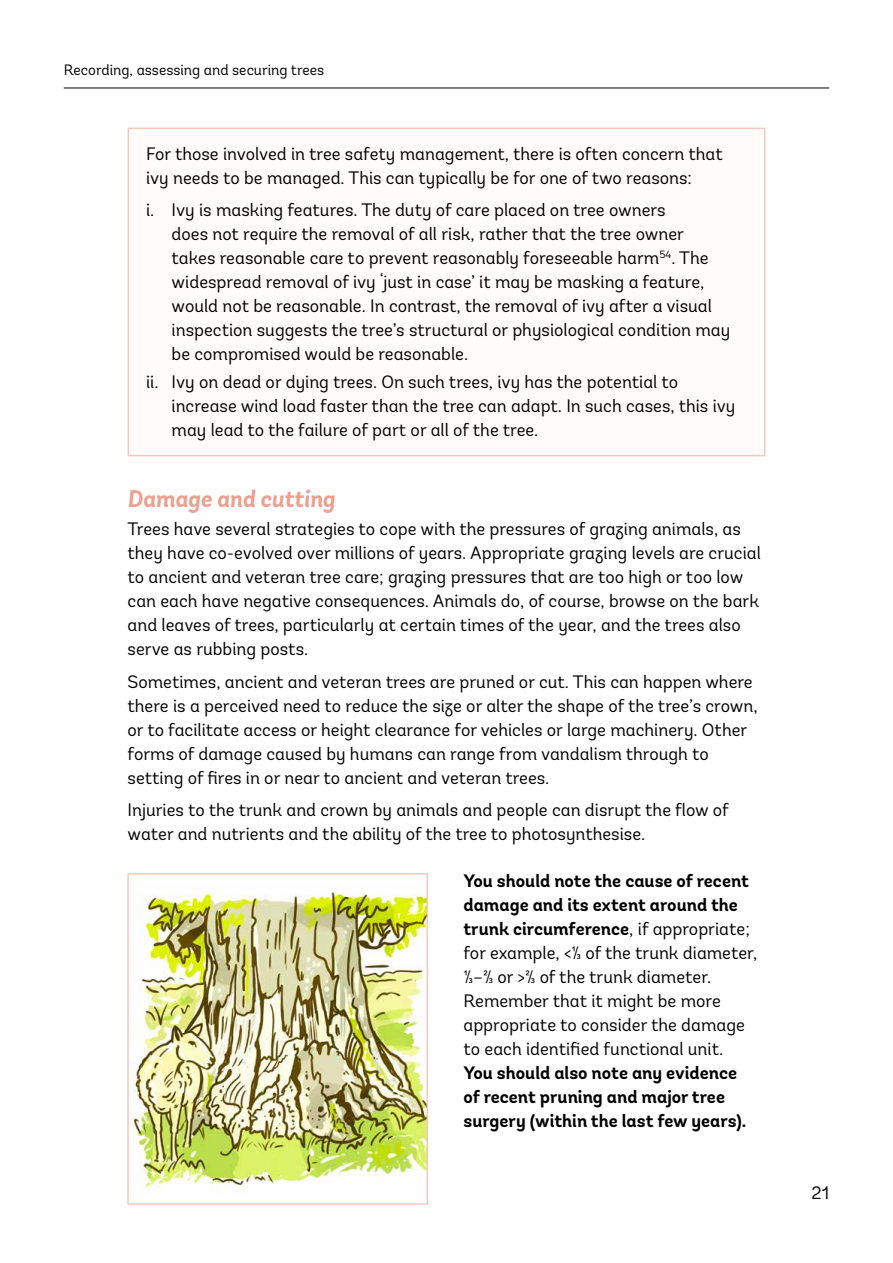
<style>
.page{position:relative;width:893px;height:1263px;background:#fff}
.page>*{position:absolute;margin:0;border:0;box-sizing:border-box;transform-origin:0 0}
.t1{font:italic 700 24px "Andes";color:#eca092}
.t2{font:18px/24px "Andes";color:#000}
.t3{font:700 18px/24px "Andes";color:#000}
.t4{font:15px "Andes";color:#000}
.s1{font-weight:700}
</style>
<div class="page">
<hr style="left:64px;top:88px;width:765px;height:1px;background:#000">
<div style="left:128px;top:128px;width:637px;height:328px;background:#fefbfa"></div>
<div style="left:128px;top:128px;width:637px;height:328px;border:2px solid #f4c8bd"></div>
<img style="left:131px;top:890px;width:294px;height:303px">
<div style="left:127px;top:873px;width:301px;height:332px;border:2px solid #f4c8bd"></div>
<p class="t4" style="left:64px;top:61px;width:262px">Recording, assessing and securing trees</p>
<p class="t2" style="left:146px;top:141px;width:578px">For those involved in tree safety management, there is often concern that ivy needs to be managed. This can typically be for one of two reasons:</p>
<p class="t2" style="left:172px;top:198px;width:560px;text-indent:-26px">i. Ivy is masking features. The duty of care placed on tree owners<br>does not require the removal of all risk, rather that the tree owner takes reasonable care to prevent reasonably foreseeable harm<sup>54</sup>. The widespread removal of ivy ‘just in case’ it may be masking a feature, would not be reasonable. In contrast, the removal of ivy after a visual inspection suggests the tree’s structural or physiological condition may be compromised would be reasonable.</p>
<p class="t2" style="left:172px;top:370px;width:565px;text-indent:-26px">ii. Ivy on dead or dying trees. On such trees, ivy has the potential to increase wind load faster than the tree can adapt. In such cases, this ivy may lead to the failure of part or all of the tree.</p>
<h1 class="t1" style="left:128px;top:484px;width:209px">Damage and cutting</h1>
<p class="t2" style="left:128px;top:517px;width:635px">Trees have several strategies to cope with the pressures of grazing animals, as they have co-evolved over millions of years. Appropriate grazing levels are crucial to ancient and veteran tree care; grazing pressures that are too high or too low can each have negative consequences. Animals do, of course, browse on the bark and leaves of trees, particularly at certain times of the year, and the trees also serve as rubbing posts.</p>
<p class="t2" style="left:128px;top:670px;width:632px">Sometimes, ancient and veteran trees are pruned or cut. This can happen where there is a perceived need to reduce the size or alter the shape of the tree’s crown, or to facilitate access or height clearance for vehicles or large machinery. Other forms of damage caused by humans can range from vandalism through to setting of fires in or near to ancient and veteran trees.</p>
<p class="t2" style="left:128px;top:798px;width:603px">Injuries to the trunk and crown by animals and people can disrupt the flow of water and nutrients and the ability of the tree to photosynthesise.</p>
<p class="t2" style="left:463px;top:868px;width:295px"><span class="s1">You should note the cause of recent damage and its extent around the trunk circumference</span>, if appropriate; for example, &lt;⅓ of the trunk diameter, ⅓–⅔ or &gt;⅔ of the trunk diameter.<br>Remember that it might be more appropriate to consider the damage to each identified functional unit.</p>
<p class="t3" style="left:463px;top:1061px;width:284px">You should also note any evidence of recent pruning and major tree surgery (within the last few years).</p>
<p class="t2" style="left:811px;top:1181px;width:19px">21</p>
</div>
